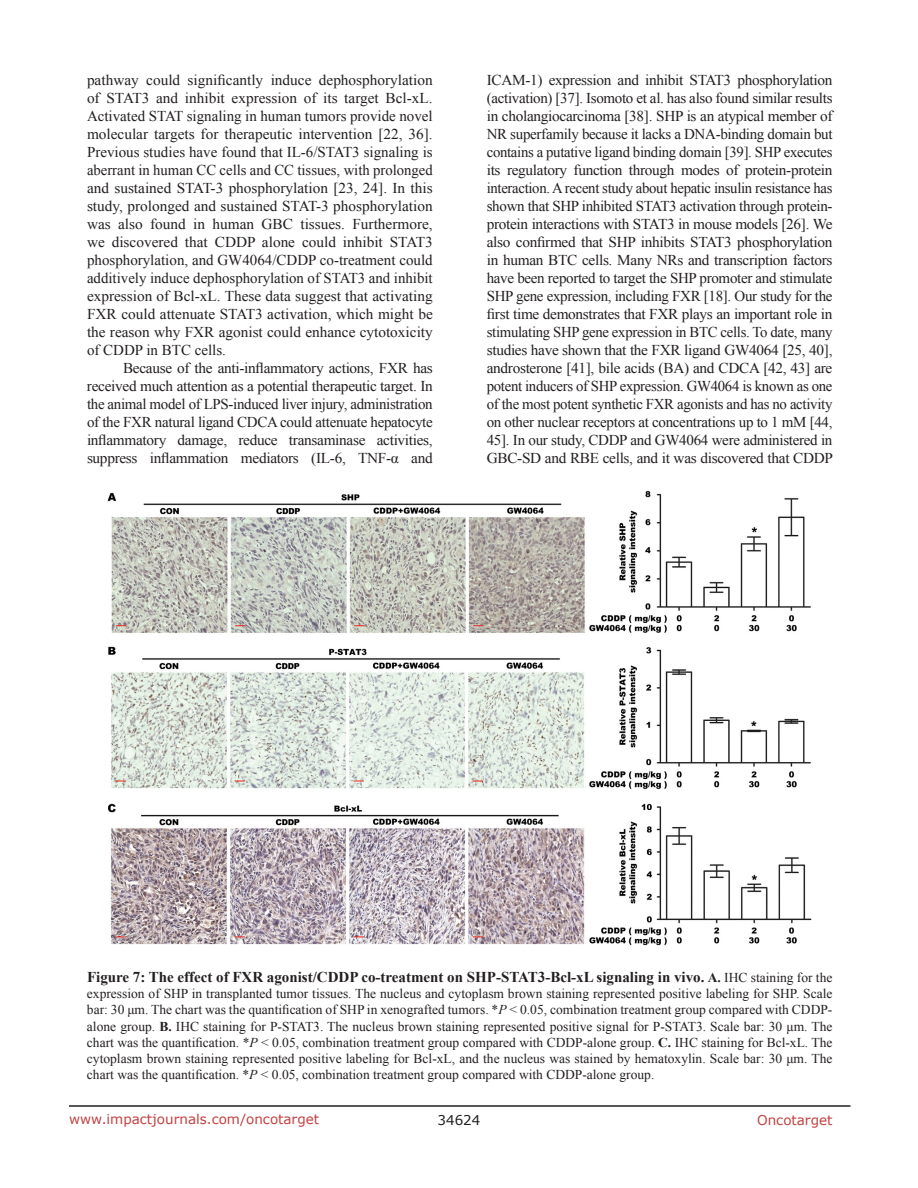
<style>
.page{position:relative;width:918px;height:1188px;background:#fff}
.page>*{position:absolute;margin:0;border:0;box-sizing:border-box;transform-origin:0 0}
.t1{font:15px/18px "Times New Roman";letter-spacing:-.02em;color:#231f20;text-align:justify}
.t2{font:700 15px "Times New Roman";color:#231f20}
.t3{font:13.5px/16.2px "Times New Roman";color:#231f20;text-align:justify}
.t4{font:13.5px "Verdana";color:#c24141}
.t5{font:13.5px "Verdana";color:#231f20}
.s1{font-size:13.5px}
.s2{font-weight:400;font-size:13.5px}
.s3{font-style:italic}
.s4{font-weight:700}
</style>
<div class="page">
<hr style="left:69px;top:1105px;width:781px;height:2px;background:#231f20">
<img style="left:107px;top:490px;width:705px;height:456px">
<p class="t1" style="left:87px;top:71px;width:347px">pathway could significantly induce dephosphorylation of STAT3 and inhibit expression of its target Bcl-xL.<br>Activated STAT signaling in human tumors provide novel molecular targets for therapeutic intervention [22, 36].<br>Previous studies have found that IL-6/STAT3 signaling is aberrant in human CC cells and CC tissues, with prolonged and sustained STAT-3 phosphorylation [23, 24]. In this study, prolonged and sustained STAT-3 phosphorylation was also found in human GBC tissues. Furthermore, we discovered that CDDP alone could inhibit STAT3 phosphorylation, and GW4064/CDDP co-treatment could additively induce dephosphorylation of STAT3 and inhibit expression of Bcl-xL. These data suggest that activating FXR could attenuate STAT3 activation, which might be the reason why FXR agonist could enhance cytotoxicity of CDDP in BTC cells.</p>
<p class="t1" style="left:87px;top:359px;width:347px;text-indent:36px">Because of the anti-inflammatory actions, FXR has received much attention as a potential therapeutic target. In the animal model of LPS-induced liver injury, administration of the FXR natural ligand CDCA could attenuate hepatocyte inflammatory damage, reduce transaminase activities, suppress inflammation mediators (IL-6, TNF-α and</p>
<p class="t1" style="left:487px;top:71px;width:348px">ICAM-1) expression and inhibit STAT3 phosphorylation (activation) [37]. Isomoto et al. has also found similar results in cholangiocarcinoma [38]. SHP is an atypical member of NR superfamily because it lacks a DNA-binding domain but contains a putative ligand binding domain [39]. SHP executes its regulatory function through modes of protein-protein interaction. A recent study about hepatic insulin resistance has shown that SHP inhibited STAT3 activation through protein&shy;protein interactions with STAT3 in mouse models [26]. We also confirmed that SHP inhibits STAT3 phosphorylation in human BTC cells. Many NRs and transcription factors have been reported to target the SHP promoter and stimulate SHP gene expression, including FXR [18]. Our study for the first time demonstrates that FXR plays an important role in stimulating SHP gene expression in BTC cells. To date, many studies have shown that the FXR ligand GW4064 [25, 40], androsterone [41], bile acids (BA) and CDCA [42, 43] are potent inducers of SHP expression. GW4064 is known as one of the most potent synthetic FXR agonists and has no activity on other nuclear receptors at concentrations up to 1 mM [44, 45]. In our study, CDDP and GW4064 were administered in GBC-SD and RBE cells, and it was discovered that CDDP</p>
<p class="t2" style="left:87px;top:967px;width:747px">Figure 7: The effect of FXR agonist/CDDP co-treatment on SHP-STAT3-Bcl-xL signaling in vivo. <span class="s1">A.</span> <span class="s2">IHC staining for the</span></p>
<p class="t3" style="left:87px;top:985px;width:747px">expression of SHP in transplanted tumor tissues. The nucleus and cytoplasm brown staining represented positive labeling for SHP. Scale bar: 30 μm. The chart was the quantification of SHP in xenografted tumors. *<span class="s3">P</span> &lt; 0.05, combination treatment group compared with CDDP&shy;alone group. <span class="s4">B.</span> IHC staining for P-STAT3. The nucleus brown staining represented positive signal for P-STAT3. Scale bar: 30 μm. The chart was the quantification. *<span class="s3">P</span> &lt; 0.05, combination treatment group compared with CDDP-alone group. <span class="s4">C.</span> IHC staining for Bcl-xL. The cytoplasm brown staining represented positive labeling for Bcl-xL, and the nucleus was stained by hematoxylin. Scale bar: 30 μm. The chart was the quantification. *<span class="s3">P</span> &lt; 0.05, combination treatment group compared with CDDP-alone group.</p>
<p class="t4" style="left:69px;top:1110px;width:252px">www.impactjournals.com/oncotarget</p>
<p class="t5" style="left:438px;top:1111px;width:44px">34624</p>
<p class="t4" style="left:757px;top:1111px;width:77px">Oncotarget</p>
</div>
